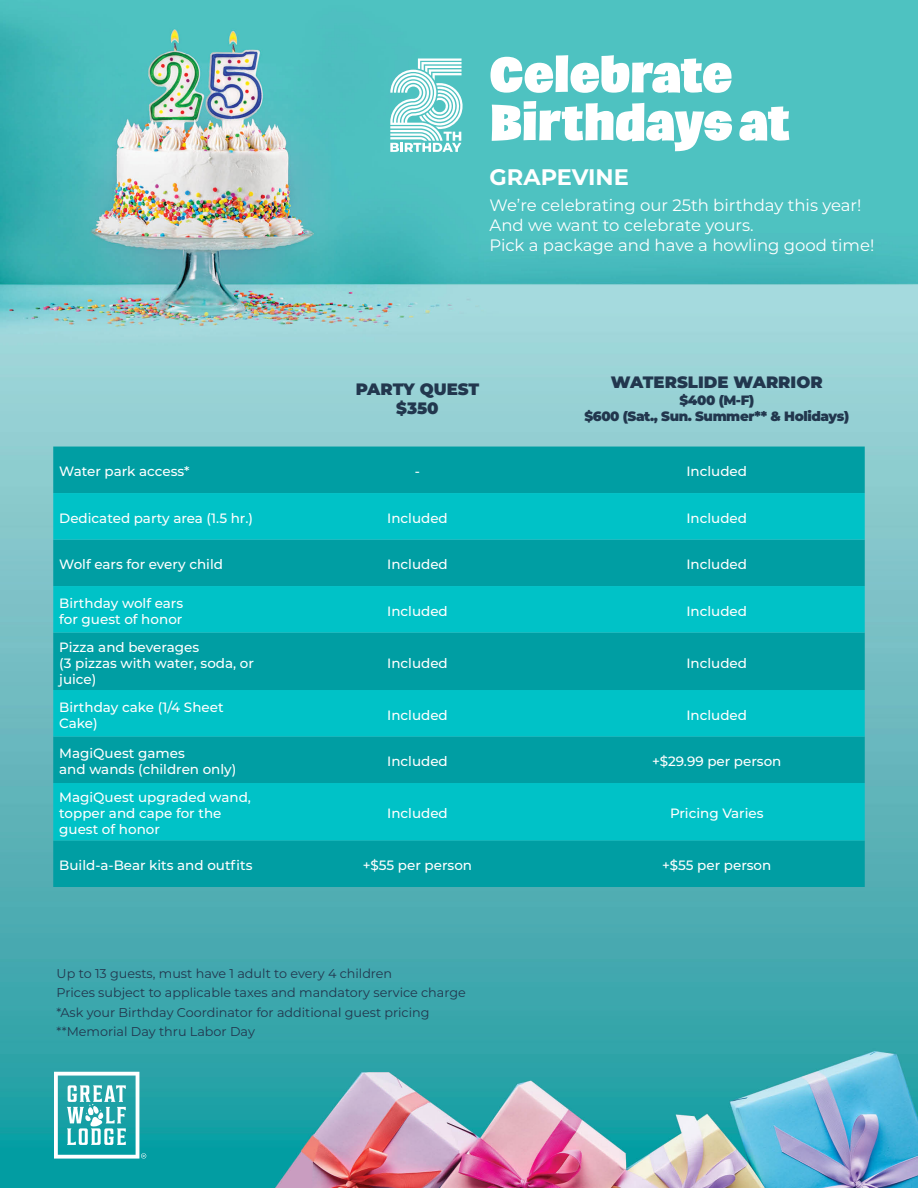
<style>
.page{position:relative;width:918px;height:1188px;background:#fff}
.page>*{position:absolute;margin:0;border:0;box-sizing:border-box;transform-origin:0 0}
.t1{font:700 22.5px "Montserrat";color:#fff}
.t2{font:16.5px/19.8px "Montserrat";color:#fff}
.t3{font:900 16.5px/19.8px "Montserrat";color:#22374e;text-align:center}
.t4{font:500 13.5px/16.2px "Montserrat";color:#fff}
.t5{font:900 13.5px/16.2px "Montserrat";letter-spacing:-.03em;color:#22374e;text-align:center}
.t6{font:12.75px/19.5px "Montserrat";color:#22374e}
</style>
<div class="page">
<img style="left:0;top:0;width:918px;height:1188px">
<svg style="left:54px;top:1072px;width:92px;height:87px"></svg>
<svg style="left:390px;top:58px;width:73px;height:94px"></svg>
<svg style="left:492px;top:101px;width:297px;height:50px"></svg>
<svg style="left:490px;top:55px;width:242px;height:38px"></svg>
<div style="left:53px;top:447px;width:812px;height:440px;background:#009ea3"></div>
<svg style="left:53px;top:493px;width:812px;height:347px;background:#00b2b7"></svg>
<h1 class="t1" style="left:490px;top:161px;width:141px">GRAPEVINE</h1>
<p class="t2" style="left:490px;top:195px;width:386px">We’re celebrating our 25th birthday this year!<br>And we want to celebrate yours.<br>Pick a package and have a howling good time!</p>
<p class="t3" style="left:356px;top:378px;width:125px">PARTY QUEST $350</p>
<p class="t3" style="left:611px;top:372px;width:213px">WATERSLIDE WARRIOR</p>
<p class="t5" style="left:584px;top:391px;width:266px">$400 (M-F)<br>$600 (Sat., Sun. Summer** &amp; Holidays)</p>
<p class="t4" style="left:59px;top:463px;width:132px">Water park access*</p>
<p class="t4" style="left:415px;top:463px;width:7px">-</p>
<p class="t4" style="left:686px;top:463px;width:62px">Included</p>
<p class="t4" style="left:59px;top:509px;width:195px">Dedicated party area (1.5 hr.)</p>
<p class="t4" style="left:387px;top:509px;width:62px">Included</p>
<p class="t4" style="left:686px;top:509px;width:62px">Included</p>
<p class="t4" style="left:59px;top:556px;width:165px">Wolf ears for every child</p>
<p class="t4" style="left:387px;top:556px;width:62px">Included</p>
<p class="t4" style="left:686px;top:556px;width:62px">Included</p>
<p class="t4" style="left:59px;top:594px;width:125px">Birthday wolf ears for guest of honor</p>
<p class="t4" style="left:387px;top:602px;width:62px">Included</p>
<p class="t4" style="left:686px;top:602px;width:62px">Included</p>
<p class="t4" style="left:59px;top:638px;width:196px">Pizza and beverages<br>(3 pizzas with water, soda, or juice)</p>
<p class="t4" style="left:387px;top:654px;width:62px">Included</p>
<p class="t4" style="left:686px;top:654px;width:62px">Included</p>
<p class="t4" style="left:59px;top:698px;width:166px">Birthday cake (1/4 Sheet<br>Cake)</p>
<p class="t4" style="left:387px;top:706px;width:62px">Included</p>
<p class="t4" style="left:686px;top:706px;width:62px">Included</p>
<p class="t4" style="left:59px;top:745px;width:179px">MagiQuest games<br>and wands (children only)</p>
<p class="t4" style="left:387px;top:753px;width:62px">Included</p>
<p class="t4" style="left:652px;top:753px;width:131px">+$29.99 per person</p>
<p class="t4" style="left:59px;top:789px;width:193px">MagiQuest upgraded wand, topper and cape for the guest of honor</p>
<p class="t4" style="left:387px;top:805px;width:62px">Included</p>
<p class="t4" style="left:670px;top:805px;width:95px">Pricing Varies</p>
<p class="t4" style="left:59px;top:857px;width:195px">Build-a-Bear kits and outfits</p>
<p class="t4" style="left:363px;top:857px;width:111px">+$55 per person</p>
<p class="t4" style="left:662px;top:857px;width:111px">+$55 per person</p>
<p class="t6" style="left:57px;top:963px;width:411px">Up to 13 guests, must have 1 adult to every 4 children<br>Prices subject to applicable taxes and mandatory service charge *Ask your Birthday Coordinator for additional guest pricing **Memorial Day thru Labor Day</p>
</div>
